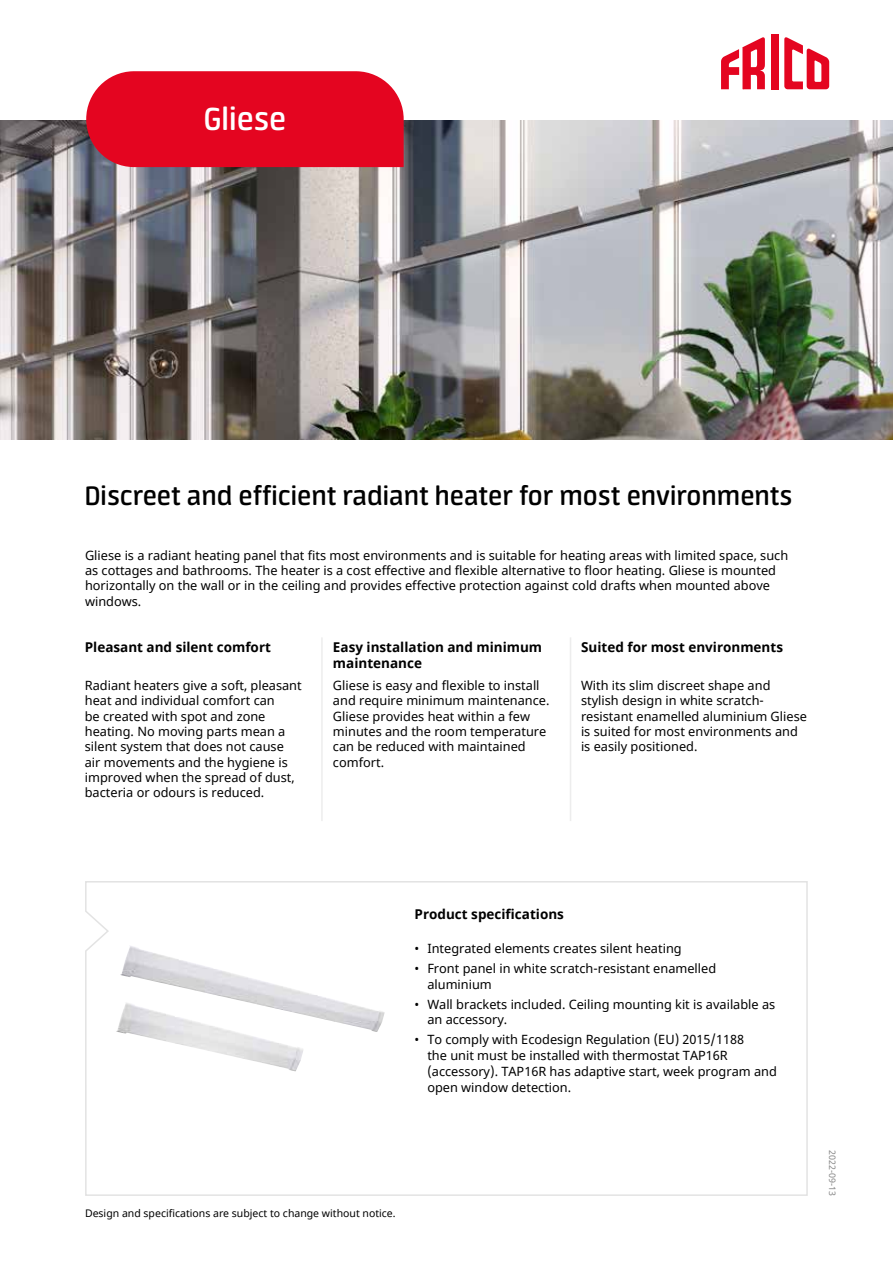
<style>
.page{position:relative;width:893px;height:1263px;background:#fff}
.page>*{position:absolute;margin:0;border:0;box-sizing:border-box;transform-origin:0 0}
.t1{font:600 36px "Neuron";color:#fff}
.t2{font:600 30px "Neuron";color:#000}
.t3{font:700 13.5px "Noto Sans";color:#000}
.t4{font:12.75px/15.3px "Noto Sans";color:#000}
.t5{font:10.5px "Noto Sans";color:#000}
.t6{font:9px "Noto Sans";color:#878787}
</style>
<div class="page">
<svg style="left:85px;top:881px;width:723px;height:315px"></svg>
<img style="left:0;top:121px;width:893px;height:319px">
<img style="left:121px;top:945px;width:9px;height:29px">
<img style="left:116px;top:1002px;width:10px;height:29px">
<div style="left:771px;top:34px;width:7px;height:55px;background:#e40520"></div>
<svg style="left:784px;top:37px;width:45px;height:52px"></svg>
<svg style="left:721px;top:37px;width:44px;height:52px"></svg>
<div style="left:86px;top:71px;width:318px;height:96px;background:#e40520"></div>
<hr style="left:321px;top:637px;width:2px;height:184px;background:#ededed">
<hr style="left:570px;top:637px;width:1px;height:184px;background:#ededed">
<h1 class="t1" style="left:204px;top:99px;width:84px">Gliese</h1>
<h2 class="t2" style="left:85px;top:479px;width:709px">Discreet and efficient radiant heater for most environments</h2>
<p class="t4" style="left:85px;top:548px;width:705px">Gliese is a radiant heating panel that fits most environments and is suitable for heating areas with limited space, such as cottages and bathrooms. The heater is a cost effective and flexible alternative to floor heating. Gliese is mounted horizontally on the wall or in the ceiling and provides effective protection against cold drafts when mounted above windows.</p>
<p class="t3" style="left:85px;top:637px;width:188px">Pleasant and silent comfort</p>
<p class="t4" style="left:85px;top:678px;width:218px">Radiant heaters give a soft, pleasant heat and individual comfort can<br>be created with spot and zone heating. No moving parts mean a silent system that does not cause air movements and the hygiene is improved when the spread of dust, bacteria or odours is reduced.</p>
<p class="t3" style="left:333px;top:637px;width:211px">Easy installation and minimum</p>
<p class="t3" style="left:581px;top:637px;width:203px">Suited for most environments</p>
<p class="t3" style="left:333px;top:653px;width:91px">maintenance</p>
<p class="t4" style="left:333px;top:678px;width:218px">Gliese is easy and flexible to install and require minimum maintenance.<br>Gliese provides heat within a few minutes and the room temperature can be reduced with maintained comfort.</p>
<p class="t4" style="left:581px;top:678px;width:227px">With its slim discreet shape and stylish design in white scratch&shy;resistant enamelled aluminium Gliese is suited for most environments and is easily positioned.</p>
<p class="t3" style="left:415px;top:904px;width:151px">Product specifications</p>
<p class="t4" style="left:415px;top:941px;width:269px">• Integrated elements creates silent heating</p>
<p class="t4" style="left:427px;top:961px;width:290px;line-height:15.8px;text-indent:-13px">• Front panel in white scratch-resistant enamelled aluminium</p>
<p class="t4" style="left:427px;top:996px;width:349px;line-height:15.8px;text-indent:-13px">• Wall brackets included. Ceiling mounting kit is available as an accessory.</p>
<p class="t4" style="left:427px;top:1032px;width:351px;line-height:15.8px;text-indent:-13px">• To comply with Ecodesign Regulation (EU) 2015/1188<br>the unit must be installed with thermostat TAP16R (accessory). TAP16R has adaptive start, week program and open window detection.</p>
<p class="t5" style="left:85px;top:1206px;width:312px">Design and specifications are subject to change without notice.</p>
<p class="t6" style="left:839px;top:1150px;width:47px;rotate:90deg">2022-09-13</p>
</div>
